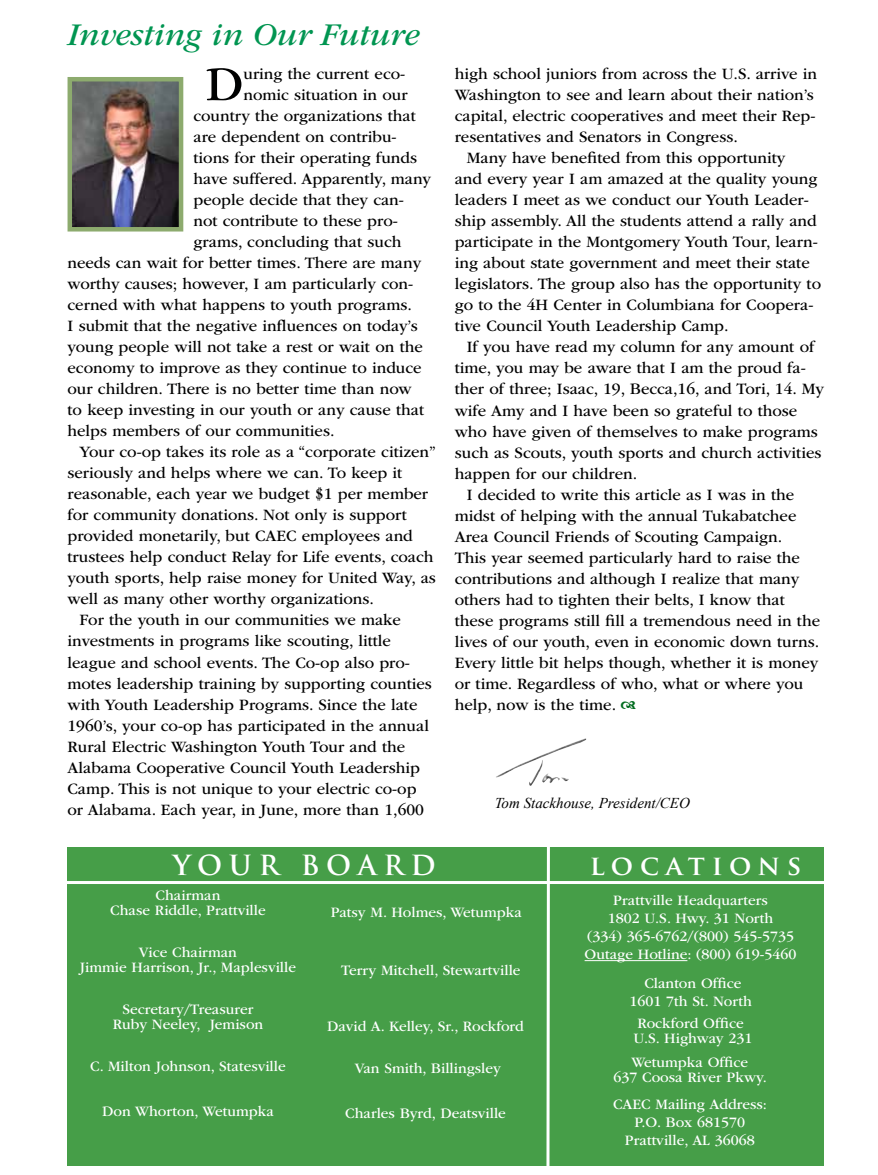
<style>
.page{position:relative;width:878px;height:1175px;background:#fff}
.page>*{position:absolute;margin:0;border:0;box-sizing:border-box;transform-origin:0 0}
.t1{font:50.25px "ITC Garamond Std";color:#000101}
.t2{font:italic 33px "ITC Garamond Std";color:#009551}
.t3{font:700 27px "Trajan Pro";letter-spacing:.25em;color:#fff}
.t4{font:16.5px "ITC Garamond Std";color:#000101}
.t5{font:15px/18px "ITC Garamond Std";color:#fff;text-align:center}
.t6{font:italic 15px "Times New Roman";color:#000}
</style>
<div class="page">
<hr style="left:877px;top:0;width:1px;height:1174px;background:#8bdd44">
<div style="left:68px;top:878px;width:486px;height:288px;background:#469e48"></div>
<div style="left:68px;top:847px;width:484px;height:37px;background:#469e48"></div>
<div style="left:549px;top:883px;width:275px;height:283px;background:#469e48"></div>
<hr style="left:584px;top:960px;width:103px;height:1px;background:#fff">
<div style="left:550px;top:847px;width:274px;height:37px;background:#469e48"></div>
<hr style="left:32px;top:881px;width:829px;height:3px;background:#fff">
<svg style="left:546px;top:847px;width:4px;height:319px"></svg>
<img style="left:73px;top:82px;width:105px;height:144px">
<div style="left:68px;top:77px;width:115px;height:154px;border:4px solid #8dab6e"></div>
<img style="left:496px;top:738px;width:91px;height:48px">
<h2 class="t2" style="left:68px;top:16px;width:353px">Investing in Our Future</h2>
<h1 class="t1" style="left:205px;top:57px;width:40px">D</h1>
<p class="t4" style="left:243px;top:65px;width:163px">uring the current eco-</p>
<p class="t4" style="left:243px;top:86px;width:166px">nomic situation in our</p>
<p class="t4" style="left:193px;top:107px;width:224px">country the organizations that</p>
<p class="t4" style="left:193px;top:128px;width:204px">are dependent on contribu-</p>
<p class="t4" style="left:193px;top:149px;width:225px">tions for their operating funds</p>
<p class="t4" style="left:193px;top:170px;width:239px">have suffered. Apparently, many</p>
<p class="t4" style="left:193px;top:191px;width:212px">people decide that they can-</p>
<p class="t4" style="left:193px;top:212px;width:206px">not contribute to these pro-</p>
<p class="t4" style="left:193px;top:233px;width:209px">grams, concluding that such</p>
<p class="t4" style="left:67px;top:254px;width:355px">needs can wait for better times. There are many</p>
<p class="t4" style="left:67px;top:275px;width:347px">worthy causes; however, I am particularly con-</p>
<p class="t4" style="left:67px;top:296px;width:346px">cerned with what happens to youth programs.</p>
<p class="t4" style="left:67px;top:317px;width:351px">I submit that the negative influences on today’s</p>
<p class="t4" style="left:67px;top:338px;width:357px">young people will not take a rest or wait on the</p>
<p class="t4" style="left:67px;top:359px;width:355px">economy to improve as they continue to induce</p>
<p class="t4" style="left:67px;top:380px;width:346px">our children. There is no better time than now</p>
<p class="t4" style="left:67px;top:401px;width:358px">to keep investing in our youth or any cause that</p>
<p class="t4" style="left:67px;top:422px;width:268px">helps members of our communities.</p>
<p class="t4" style="left:79px;top:443px;width:358px">Your co-op takes its role as a “corporate citizen”</p>
<p class="t4" style="left:67px;top:464px;width:336px">seriously and helps where we can. To keep it</p>
<p class="t4" style="left:67px;top:485px;width:362px">reasonable, each year we budget $1 per member</p>
<p class="t4" style="left:67px;top:506px;width:341px">for community donations. Not only is support</p>
<p class="t4" style="left:67px;top:527px;width:347px">provided monetarily, but CAEC employees and</p>
<p class="t4" style="left:67px;top:548px;width:367px">trustees help conduct Relay for Life events, coach</p>
<p class="t4" style="left:67px;top:569px;width:370px">youth sports, help raise money for United Way, as</p>
<p class="t4" style="left:67px;top:590px;width:308px">well as many other worthy organizations.</p>
<p class="t4" style="left:79px;top:611px;width:323px">For the youth in our communities we make</p>
<p class="t4" style="left:67px;top:632px;width:325px">investments in programs like scouting, little</p>
<p class="t4" style="left:67px;top:653px;width:344px">league and school events. The Co-op also pro-</p>
<p class="t4" style="left:67px;top:674px;width:366px">motes leadership training by supporting counties</p>
<p class="t4" style="left:67px;top:695px;width:351px">with Youth Leadership Programs. Since the late</p>
<p class="t4" style="left:67px;top:716px;width:363px">1960’s, your co-op has participated in the annual</p>
<p class="t4" style="left:67px;top:737px;width:339px">Rural Electric Washington Youth Tour and the</p>
<p class="t4" style="left:67px;top:758px;width:354px">Alabama Cooperative Council Youth Leadership</p>
<p class="t4" style="left:67px;top:779px;width:350px">Camp. This is not unique to your electric co-op</p>
<p class="t4" style="left:67px;top:800px;width:358px">or Alabama. Each year, in June, more than 1,600</p>
<h3 class="t3" style="left:173px;top:848px;width:264px">YOUR BOARD</h3>
<p class="t4" style="left:454px;top:65px;width:364px">high school juniors from across the U.S. arrive in</p>
<p class="t4" style="left:454px;top:86px;width:361px">Washington to see and learn about their nation’s</p>
<p class="t4" style="left:454px;top:107px;width:362px">capital, electric cooperatives and meet their Rep-</p>
<p class="t4" style="left:454px;top:128px;width:285px">resentatives and Senators in Congress.</p>
<p class="t4" style="left:466px;top:149px;width:320px">Many have benefited from this opportunity</p>
<p class="t4" style="left:454px;top:170px;width:364px">and every year I am amazed at the quality young</p>
<p class="t4" style="left:454px;top:191px;width:355px">leaders I meet as we conduct our Youth Leader-</p>
<p class="t4" style="left:454px;top:212px;width:363px">ship assembly. All the students attend a rally and</p>
<p class="t4" style="left:454px;top:233px;width:364px">participate in the Montgomery Youth Tour, learn-</p>
<p class="t4" style="left:454px;top:254px;width:356px">ing about state government and meet their state</p>
<p class="t4" style="left:454px;top:275px;width:368px">legislators. The group also has the opportunity to</p>
<p class="t4" style="left:454px;top:296px;width:360px">go to the 4H Center in Columbiana for Coopera-</p>
<p class="t4" style="left:454px;top:317px;width:275px">tive Council Youth Leadership Camp.</p>
<p class="t4" style="left:466px;top:338px;width:349px">If you have read my column for any amount of</p>
<p class="t4" style="left:454px;top:359px;width:352px">time, you may be aware that I am the proud fa-</p>
<p class="t4" style="left:454px;top:380px;width:370px">ther of three; Isaac, 19, Becca,16, and Tori, 14. My</p>
<p class="t4" style="left:454px;top:401px;width:344px">wife Amy and I have been so grateful to those</p>
<p class="t4" style="left:454px;top:422px;width:365px">who have given of themselves to make programs</p>
<p class="t4" style="left:454px;top:443px;width:368px">such as Scouts, youth sports and church activities</p>
<p class="t4" style="left:454px;top:464px;width:184px">happen for our children.</p>
<p class="t4" style="left:466px;top:485px;width:329px">I decided to write this article as I was in the</p>
<p class="t4" style="left:454px;top:506px;width:343px">midst of helping with the annual Tukabatchee</p>
<p class="t4" style="left:454px;top:527px;width:329px">Area Council Friends of Scouting Campaign.</p>
<p class="t4" style="left:454px;top:548px;width:347px">This year seemed particularly hard to raise the</p>
<p class="t4" style="left:454px;top:569px;width:346px">contributions and although I realize that many</p>
<p class="t4" style="left:454px;top:590px;width:331px">others had to tighten their belts, I know that</p>
<p class="t4" style="left:454px;top:611px;width:367px">these programs still fill a tremendous need in the</p>
<p class="t4" style="left:454px;top:632px;width:366px">lives of our youth, even in economic down turns.</p>
<p class="t4" style="left:454px;top:653px;width:365px">Every little bit helps though, whether it is money</p>
<p class="t4" style="left:454px;top:674px;width:350px">or time. Regardless of who, what or where you</p>
<p class="t4" style="left:454px;top:695px;width:163px">help, now is the time.</p>
<p class="t6" style="left:494px;top:793px;width:197px">Tom Stackhouse, President/CEO</p>
<h3 class="t3" style="left:589px;top:848px;width:213px">locations</h3>
<p class="t5" style="left:110px;top:888px;width:157px;line-height:15px">Chairman<br>Chase Riddle, Prattville</p>
<p class="t5" style="left:80px;top:945px;width:217px;line-height:15px">Vice Chairman<br>Jimmie Harrison, Jr., Maplesville</p>
<p class="t5" style="left:113px;top:1002px;width:152px;line-height:15px">Secretary/Treasurer<br>Ruby Neeley, Jemison</p>
<p class="t5" style="left:90px;top:1057px;width:197px">C. Milton Johnson, Statesville</p>
<p class="t5" style="left:102px;top:1102px;width:173px">Don Whorton, Wetumpka</p>
<p class="t5" style="left:331px;top:903px;width:193px">Patsy M. Holmes, Wetumpka</p>
<p class="t5" style="left:341px;top:961px;width:181px">Terry Mitchell, Stewartville</p>
<p class="t5" style="left:327px;top:1017px;width:198px">David A. Kelley, Sr., Rockford</p>
<p class="t5" style="left:355px;top:1059px;width:148px">Van Smith, Billingsley</p>
<p class="t5" style="left:345px;top:1104px;width:162px">Charles Byrd, Deatsville</p>
<p class="t5" style="left:584px;top:891px;width:213px">Prattville Headquarters<br>1802 U.S. Hwy. 31 North<br>(334) 365-6762/(800) 545-5735<br>Outage Hotline: (800) 619-5460</p>
<p class="t5" style="left:629px;top:974px;width:124px">Clanton Office<br>1601 7th St. North</p>
<p class="t5" style="left:633px;top:1016px;width:121px;line-height:15px;text-align:left">Rockford Office<br>U.S. Highway 231</p>
<p class="t5" style="left:613px;top:1055px;width:155px;line-height:15px">Wetumpka Office<br>637 Coosa River Pkwy.</p>
<p class="t5" style="left:613px;top:1095px;width:155px">CAEC Mailing Address:<br>P.O. Box 681570<br>Prattville, AL 36068</p>
</div>
